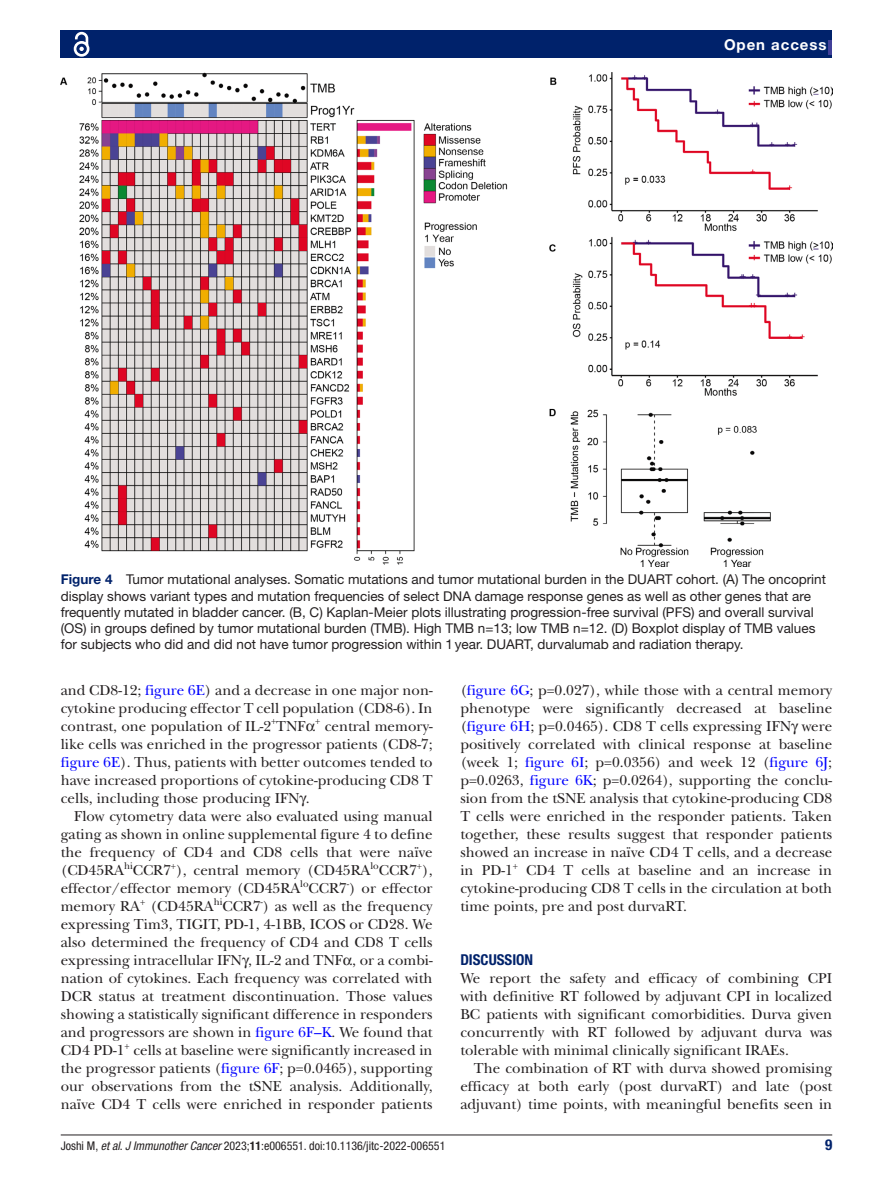
<style>
.page{position:relative;width:893px;height:1191px;background:#fff}
.page>*{position:absolute;margin:0;border:0;box-sizing:border-box;transform-origin:0 0}
.t1{font:15px/18px "New Baskerville";color:#231f20;text-align:justify}
.t2{font:700 condensed 15px "Helvetica Neue LT Std";color:#00226b}
.t3{font:700 15px "Helvetica Neue LT Std";letter-spacing:.065em;color:#fff}
.t4{font:13.5px/16.2px "Helvetica Neue LT Std";color:#231f20}
.t5{font:condensed 12px "Helvetica Neue LT Std";color:#231f20}
.t6{font:9.9px "New Baskerville";color:#231f20}
.s1{font-weight:700;color:#00226b}
.s2{color:#00f}
.s3{font-style:italic}
.s4{font-weight:700}
</style>
<div class="page">
<hr style="left:61px;top:1134px;width:771px;height:1px;background:#231f20">
<div style="left:61px;top:31px;width:771px;height:27px;background:#00226b"></div>
<hr style="left:828px;top:40px;width:4px;height:15px;background:#414099">
<svg style="left:73px;top:31px;width:17px;height:26px"></svg>
<img style="left:61px;top:73px;width:771px;height:494px">
<p class="t3" style="left:724px;top:35px;width:104px">Open access</p>
<p class="t4" style="left:61px;top:571px;width:767px"><span class="s1">Figure 4</span> Tumor mutational analyses. Somatic mutations and tumor mutational burden in the DUART cohort. (A) The oncoprint display shows variant types and mutation frequencies of select DNA damage response genes as well as other genes that are frequently mutated in bladder cancer. (B, C) Kaplan-Meier plots illustrating progression-free survival (PFS) and overall survival (OS) in groups defined by tumor mutational burden (TMB). High TMB n=13; low TMB n=12. (D) Boxplot display of TMB values for subjects who did and did not have tumor progression within 1year. DUART, durvalumab and radiation therapy.</p>
<p class="t1" style="left:61px;top:681px;width:373px">and CD8-12; <span class="s2">figure 6E</span>) and a decrease in one major non&shy;cytokine producing effector T cell population (CD8-6). In contrast, one population of IL-2 TNF</p>
<p class="t6" style="left:271px;top:715px;width:7px">+</p>
<p class="t6" style="left:315px;top:715px;width:7px">+</p>
<p class="t1" style="left:61px;top:717px;width:373px;text-indent:264px">central memory&shy;like cells was enriched in the progressor patients (CD8-7; <span class="s2">figure 6E</span>). Thus, patients with better outcomes tended to have increased proportions of cytokine-producing CD8 T cells, including those producing IFN .</p>
<p class="t1" style="left:61px;top:807px;width:373px;text-indent:14px">Flow cytometry data were also evaluated using manual gating as shown in online supplemental figure 4 to define the frequency of CD4 and CD8 cells that were naïve (CD45RA</p>
<p class="t6" style="left:124px;top:859px;width:10px">hi</p>
<p class="t1" style="left:133px;top:861px;width:239px">CCR7 ), central memory (CD45RA</p>
<p class="t6" style="left:171px;top:859px;width:7px">+</p>
<p class="t6" style="left:370px;top:859px;width:10px">lo</p>
<p class="t1" style="left:379px;top:861px;width:55px">CCR7 ),</p>
<p class="t6" style="left:417px;top:859px;width:7px">+</p>
<p class="t1" style="left:61px;top:879px;width:241px">effector/effector memory (CD45RA</p>
<p class="t6" style="left:300px;top:877px;width:10px">lo</p>
<p class="t1" style="left:309px;top:879px;width:125px">CCR7 ) or effector</p>
<p class="t6" style="left:347px;top:877px;width:4px">-</p>
<p class="t1" style="left:61px;top:897px;width:81px">memory RA</p>
<p class="t6" style="left:140px;top:895px;width:7px">+</p>
<p class="t1" style="left:150px;top:897px;width:65px">(CD45RA</p>
<p class="t6" style="left:214px;top:895px;width:10px">hi</p>
<p class="t1" style="left:222px;top:897px;width:212px">CCR7 ) as well as the frequency</p>
<p class="t6" style="left:261px;top:895px;width:4px">-</p>
<p class="t1" style="left:61px;top:915px;width:373px">expressing Tim3, TIGIT, PD-1, 4-1BB, ICOS or CD28. We also determined the frequency of CD4 and CD8 T cells expressing intracellular IFN , IL-2 and TNF , or a combi&shy;nation of cytokines. Each frequency was correlated with DCR status at treatment discontinuation. Those values showing a statistically significant difference in responders and progressors are shown in <span class="s2">figure 6F–K</span>. We found that CD4 PD-1<sup>+</sup> cells at baseline were significantly increased in the progressor patients (<span class="s2">figure 6F</span>; p=0.0465), supporting our observations from the tSNE analysis. Additionally, naïve CD4 T cells were enriched in responder patients</p>
<p class="t1" style="left:460px;top:681px;width:373px">(<span class="s2">figure 6G</span>; p=0.027), while those with a central memory phenotype were significantly decreased at baseline (<span class="s2">figure 6H</span>; p=0.0465). CD8 T cells expressing IFN were positively correlated with clinical response at baseline (week 1; <span class="s2">figure 6I</span>; p=0.0356) and week 12 (<span class="s2">figure 6J</span>; p=0.0263, <span class="s2">figure 6K</span>; p=0.0264), supporting the conclu&shy;sion from the tSNE analysis that cytokine-producing CD8<br>T cells were enriched in the responder patients. Taken together, these results suggest that responder patients showed an increase in naïve CD4 T cells, and a decrease in PD-1</p>
<p class="t6" style="left:513px;top:859px;width:7px">+</p>
<p class="t1" style="left:460px;top:861px;width:373px;text-indent:66px">CD4 T cells at baseline and an increase in cytokine-producing CD8 T cells in the circulation at both time points, pre and post durvaRT.</p>
<p class="t2" style="left:460px;top:951px;width:74px">DISCUSSION</p>
<p class="t1" style="left:460px;top:969px;width:373px">We report the safety and efficacy of combining CPI with definitive RT followed by adjuvant CPI in localized BC patients with significant comorbidities. Durva given concurrently with RT followed by adjuvant durva was tolerable with minimal clinically significant IRAEs.</p>
<p class="t1" style="left:460px;top:1059px;width:373px;text-indent:14px">The combination of RT with durva showed promising efficacy at both early (post durvaRT) and late (post adjuvant) time points, with meaningful benefits seen in</p>
<p class="t5" style="left:61px;top:1138px;width:386px">Joshi M, <span class="s3">et al</span>. <span class="s3">J Immunother Cancer</span> 2023;<span class="s4">11</span>:e006551. doi:10.1136/jitc-2022-006551</p>
<p class="t2" style="left:825px;top:1135px;width:9px">9</p>
</div>
